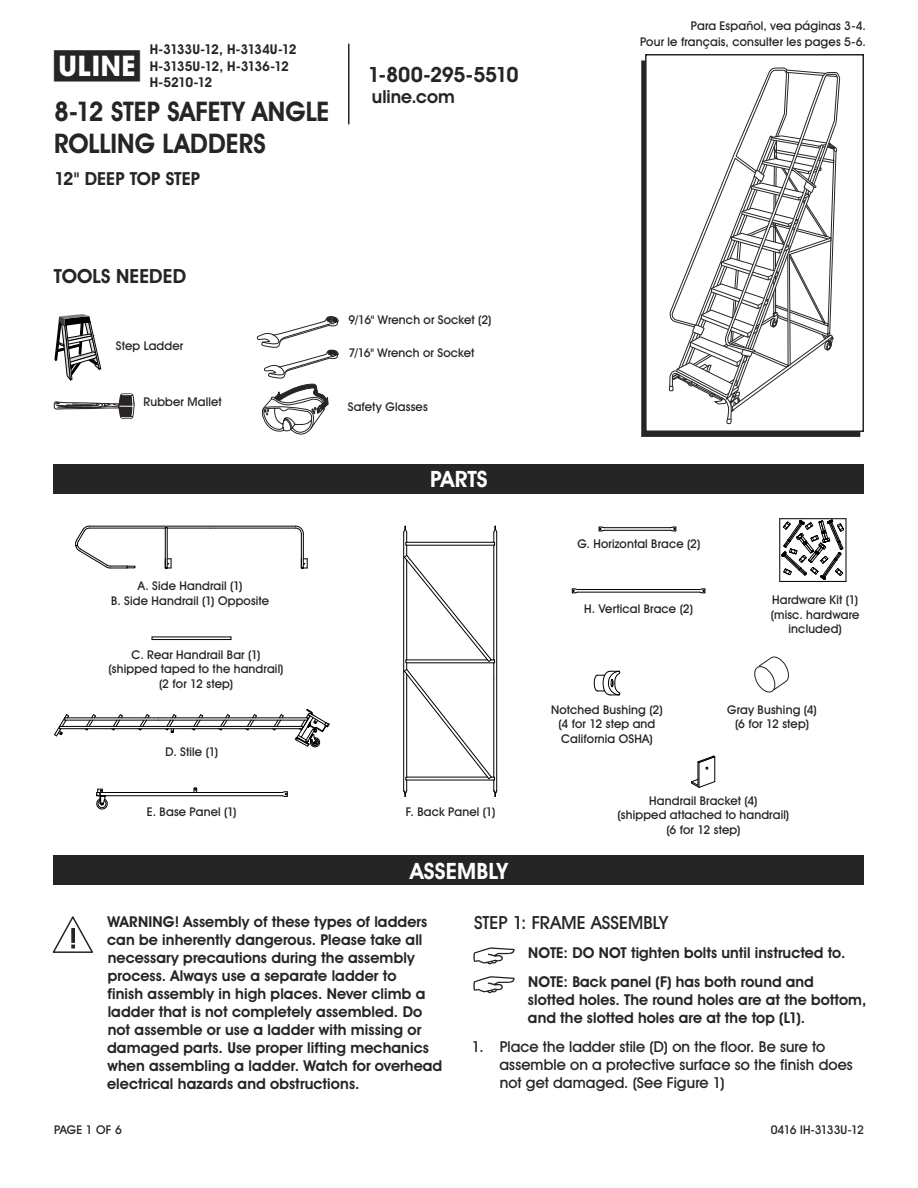
<style>
.page{position:relative;width:918px;height:1188px;background:#fff}
.page>*{position:absolute;margin:0;border:0;box-sizing:border-box;transform-origin:0 0}
.t1{font:700 28.5px "Uline Two Knine";color:#252525}
.t2{font:700 27px/32.4px "Uline Two Knine";color:#252525;scale:.95 1}
.t3{font:700 22.5px "Uline Two Knine";letter-spacing:.005em;color:#fff}
.t4{font:700 21px "Uline Two Knine";letter-spacing:-.02em;color:#252525}
.t5{font:700 19.5px "Uline Two Knine";letter-spacing:.005em;color:#252525}
.t6{font:700 18px "Uline Two Knine";color:#252525}
.t7{font:18px "Uline Two Knine";letter-spacing:.005em;color:#252525}
.t8{font:700 15px/18px "Uline Two Knine";letter-spacing:.005em;color:#252525}
.t9{font:15px/18px "Uline Two Knine";letter-spacing:.005em;color:#252525}
.t10{font:700 13.5px/16.5px "Uline Two Knine";letter-spacing:-.06em;color:#252525}
.t11{font:12px/14.4px "Uline Two Knine";letter-spacing:.015em;color:#252525;text-align:center}
.t12{font:12px "Uline Two Knine";letter-spacing:-.065em;color:#252525}
</style>
<div class="page">
<hr style="left:348px;top:44px;width:2px;height:80px;background:#252525">
<div style="left:54px;top:464px;width:810px;height:30px;background:#252525"></div>
<div style="left:54px;top:855px;width:810px;height:30px;background:#252525"></div>
<svg style="left:53px;top:916px;width:40px;height:37px"></svg>
<svg style="left:473px;top:947px;width:42px;height:17px"></svg>
<svg style="left:473px;top:976px;width:42px;height:17px"></svg>
<svg style="left:54px;top:394px;width:80px;height:25px"></svg>
<svg style="left:256px;top:316px;width:83px;height:119px"></svg>
<svg style="left:55px;top:315px;width:46px;height:65px"></svg>
<svg style="left:192px;top:714px;width:11px;height:16px"></svg>
<svg style="left:219px;top:714px;width:11px;height:16px"></svg>
<svg style="left:245px;top:714px;width:12px;height:16px"></svg>
<hr style="left:158px;top:726px;width:144px;height:1px;background:#000">
<hr style="left:158px;top:720px;width:150px;height:1px;background:#000">
<hr style="left:60px;top:726px;width:98px;height:1px;background:#000">
<hr style="left:65px;top:720px;width:93px;height:1px;background:#000">
<hr style="left:65px;top:718px;width:93px;height:1px;background:#000">
<svg style="left:138px;top:714px;width:12px;height:16px"></svg>
<hr style="left:158px;top:718px;width:150px;height:1px;background:#000">
<hr style="left:60px;top:728px;width:242px;height:1px;background:#000">
<svg style="left:272px;top:714px;width:12px;height:16px"></svg>
<svg style="left:111px;top:714px;width:12px;height:16px"></svg>
<svg style="left:85px;top:714px;width:11px;height:16px"></svg>
<svg style="left:295px;top:709px;width:35px;height:38px"></svg>
<svg style="left:165px;top:714px;width:11px;height:19px"></svg>
<svg style="left:54px;top:714px;width:15px;height:22px"></svg>
<hr style="left:89px;top:528px;width:76px;height:1px;background:#000">
<hr style="left:167px;top:528px;width:44px;height:1px;background:#000">
<svg style="left:165px;top:559px;width:7px;height:10px"></svg>
<hr style="left:167px;top:528px;width:1px;height:40px;background:#000">
<hr style="left:165px;top:528px;width:1px;height:40px;background:#000">
<svg style="left:295px;top:526px;width:9px;height:8px"></svg>
<hr style="left:211px;top:528px;width:85px;height:1px;background:#000">
<hr style="left:89px;top:526px;width:207px;height:1px;background:#000">
<hr style="left:301px;top:534px;width:1px;height:34px;background:#000">
<hr style="left:303px;top:534px;width:1px;height:34px;background:#000">
<svg style="left:301px;top:559px;width:7px;height:10px"></svg>
<svg style="left:75px;top:526px;width:60px;height:43px"></svg>
<svg style="left:599px;top:527px;width:6px;height:5px"></svg>
<hr style="left:604px;top:527px;width:67px;height:1px;background:#000">
<hr style="left:604px;top:530px;width:67px;height:1px;background:#000">
<svg style="left:670px;top:527px;width:7px;height:5px"></svg>
<hr style="left:97px;top:795px;width:185px;height:1px;background:#000">
<hr style="left:97px;top:792px;width:185px;height:1px;background:#000">
<svg style="left:193px;top:788px;width:4px;height:4px"></svg>
<svg style="left:282px;top:791px;width:6px;height:6px"></svg>
<svg style="left:96px;top:789px;width:12px;height:20px"></svg>
<hr style="left:780px;top:581px;width:66px;height:1px;background:#000">
<hr style="left:780px;top:518px;width:66px;height:1px;background:#000">
<hr style="left:780px;top:519px;width:1px;height:62px;background:#000">
<hr style="left:846px;top:519px;width:1px;height:62px;background:#000">
<svg style="left:781px;top:520px;width:63px;height:60px"></svg>
<svg style="left:594px;top:671px;width:26px;height:25px"></svg>
<svg style="left:691px;top:756px;width:25px;height:32px"></svg>
<hr style="left:152px;top:637px;width:79px;height:1px;background:#000">
<hr style="left:152px;top:639px;width:79px;height:1px;background:#000">
<svg style="left:403px;top:526px;width:94px;height:271px"></svg>
<svg style="left:572px;top:588px;width:6px;height:6px"></svg>
<svg style="left:699px;top:588px;width:7px;height:6px"></svg>
<hr style="left:577px;top:592px;width:123px;height:1px;background:#000">
<hr style="left:577px;top:589px;width:123px;height:1px;background:#000">
<svg style="left:754px;top:656px;width:35px;height:37px"></svg>
<div style="left:641px;top:60px;width:219px;height:377px;border:2px solid #252525"></div>
<div style="left:646px;top:55px;width:217px;height:376px;background:#fff"></div>
<div style="left:645px;top:54px;width:219px;height:378px;border:2px solid #252525"></div>
<svg style="left:669px;top:68px;width:171px;height:357px"></svg>
<h1 class="t1" style="left:54px;top:49px;width:87px">π</h1>
<p class="t10" style="left:150px;top:41px;width:148px">H-3133U-12, H-3134U-12<br>H-3135U-12, H-3136-12<br>H-5210-12</p>
<h2 class="t2" style="left:54px;top:95px;width:291px">8-12 STEP SAFETY ANGLE<br>ROLLING LADDERS</h2>
<p class="t6" style="left:54px;top:167px;width:148px">12" DEEP TOP STEP</p>
<h3 class="t4" style="left:368px;top:62px;width:152px">1-800-295-5510</h3>
<p class="t6" style="left:372px;top:86px;width:84px">uline.com</p>
<h3 class="t5" style="left:54px;top:264px;width:134px">TOOLS NEEDED</h3>
<p class="t11" style="left:116px;top:339px;width:69px">Step Ladder</p>
<p class="t11" style="left:143px;top:395px;width:80px">Rubber Mallet</p>
<p class="t11" style="left:348px;top:312px;width:145px">9/16" Wrench or Socket (2)</p>
<p class="t11" style="left:348px;top:345px;width:127px">7/16" Wrench or Socket</p>
<p class="t11" style="left:348px;top:400px;width:81px">Safety Glasses</p>
<h3 class="t3" style="left:430px;top:466px;width:59px">PARTS</h3>
<p class="t11" style="left:111px;top:579px;width:160px">A. Side Handrail (1)<br>B. Side Handrail (1) Opposite</p>
<p class="t11" style="left:109px;top:647px;width:176px">C. Rear Handrail Bar (1) (shipped taped to the handrail) (2 for 12 step)</p>
<p class="t11" style="left:166px;top:744px;width:54px">D. Stile (1)</p>
<p class="t11" style="left:147px;top:805px;width:91px">E. Base Panel (1)</p>
<p class="t11" style="left:406px;top:805px;width:91px">F. Back Panel (1)</p>
<h3 class="t3" style="left:410px;top:857px;width:99px">ASSEMBLY</h3>
<p class="t11" style="left:640px;top:17px;width:227px;line-height:16.8px;text-align:right">Para Español, vea páginas 3-4.<br>Pour le français, consulter les pages 5-6.</p>
<p class="t11" style="left:578px;top:537px;width:124px">G. Horizontal Brace (2)</p>
<p class="t11" style="left:584px;top:602px;width:110px">H. Vertical Brace (2)</p>
<p class="t11" style="left:771px;top:593px;width:90px">Hardware Kit (1) (misc. hardware included)</p>
<p class="t11" style="left:551px;top:702px;width:113px">Notched Bushing (2) (4 for 12 step and<br>California OSHA)</p>
<p class="t11" style="left:727px;top:702px;width:91px">Gray Bushing (4) (6 for 12 step)</p>
<p class="t11" style="left:618px;top:793px;width:173px">Handrail Bracket (4)<br>(shipped attached to handrail) (6 for 12 step)</p>
<p class="t8" style="left:107px;top:913px;width:337px">WARNING! Assembly of these types of ladders can be inherently dangerous. Please take all necessary precautions during the assembly process. Always use a separate ladder to<br>finish assembly in high places. Never climb a ladder that is not completely assembled. Do not assemble or use a ladder with missing or damaged parts. Use proper lifting mechanics when assembling a ladder. Watch for overhead electrical hazards and obstructions.</p>
<p class="t7" style="left:474px;top:912px;width:195px">STEP 1: FRAME ASSEMBLY</p>
<p class="t8" style="left:528px;top:938px;width:319px;line-height:28.8px">NOTE: DO NOT tighten bolts until instructed to.<br>NOTE: Back panel (F) has both round and</p>
<p class="t8" style="left:528px;top:990px;width:340px">slotted holes. The round holes are at the bottom, and the slotted holes are at the top (L1).</p>
<p class="t9" style="left:499px;top:1037px;width:355px;text-indent:-27px">1. Place the ladder stile (D) on the floor. Be sure to assemble on a protective surface so the finish does not get damaged. (See Figure 1)</p>
<p class="t11" style="left:54px;top:1122px;width:69px">PAGE 1 OF 6</p>
<p class="t12" style="left:771px;top:1122px;width:95px">0416 IH-3133U-12</p>
</div>
